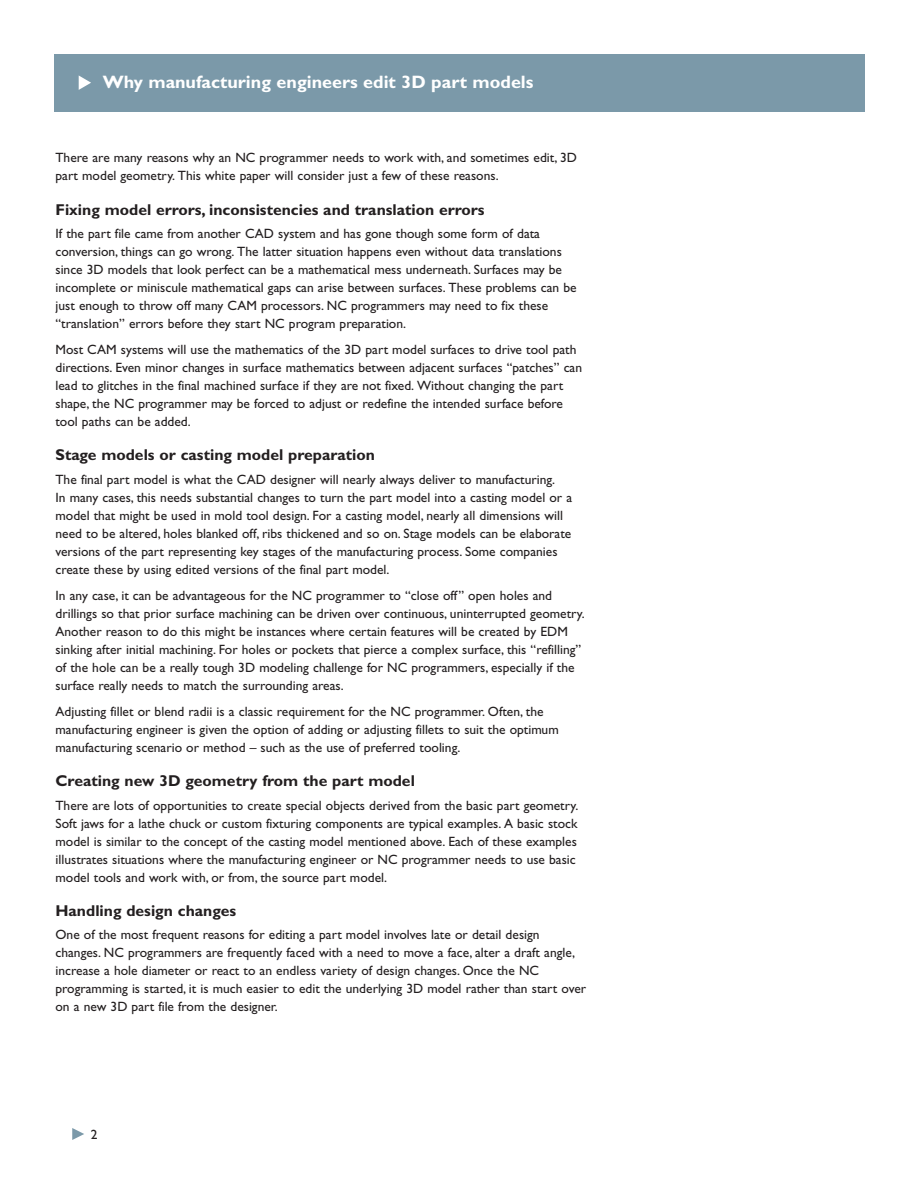
<style>
.page{position:relative;width:918px;height:1188px;background:#fff}
.page>*{position:absolute;margin:0;border:0;box-sizing:border-box;transform-origin:0 0}
.t1{font:700 18px "Gill Sans Std";color:#fff}
.t2{font:700 15.75px "Gill Sans Std";color:#231f20}
.t3{font:13.5px/18px "Gill Sans Std";color:#231f20}
</style>
<div class="page">
<div style="left:54px;top:54px;width:810px;height:58px;background:#7b99a9"></div>
<svg style="left:79px;top:75px;width:12px;height:15px"></svg>
<svg style="left:72px;top:1128px;width:12px;height:12px"></svg>
<h1 class="t1" style="left:103px;top:75px;width:432px">Why manufacturing engineers edit 3D part models</h1>
<p class="t3" style="left:56px;top:150px;width:523px">There are many reasons why an NC programmer needs to work with, and sometimes edit, 3D part model geometry. This white paper will consider just a few of these reasons.</p>
<p class="t2" style="left:56px;top:203px;width:431px">Fixing model errors, inconsistencies and translation errors</p>
<p class="t3" style="left:56px;top:226px;width:523px">If the part file came from another CAD system and has gone though some form of data conversion, things can go wrong. The latter situation happens even without data translations since 3D models that look perfect can be a mathematical mess underneath. Surfaces may be incomplete or miniscule mathematical gaps can arise between surfaces. These problems can be just enough to throw off many CAM processors. NC programmers may need to fix these “translation” errors before they start NC program preparation.</p>
<p class="t3" style="left:56px;top:342px;width:528px">Most CAM systems will use the mathematics of the 3D part model surfaces to drive tool path directions. Even minor changes in surface mathematics between adjacent surfaces “patches” can lead to glitches in the final machined surface if they are not fixed. Without changing the part shape, the NC programmer may be forced to adjust or redefine the intended surface before tool paths can be added.</p>
<p class="t2" style="left:56px;top:449px;width:321px">Stage models or casting model preparation</p>
<p class="t3" style="left:56px;top:471px;width:518px">The final part model is what the CAD designer will nearly always deliver to manufacturing.<br>In many cases, this needs substantial changes to turn the part model into a casting model or a model that might be used in mold tool design. For a casting model, nearly all dimensions will need to be altered, holes blanked off, ribs thickened and so on. Stage models can be elaborate versions of the part representing key stages of the manufacturing process. Some companies create these by using edited versions of the final part model.</p>
<p class="t3" style="left:56px;top:588px;width:531px">In any case, it can be advantageous for the NC programmer to “close off” open holes and drillings so that prior surface machining can be driven over continuous, uninterrupted geometry.<br>Another reason to do this might be instances where certain features will be created by EDM sinking after initial machining. For holes or pockets that pierce a complex surface, this “refilling” of the hole can be a really tough 3D modeling challenge for NC programmers, especially if the surface really needs to match the surrounding areas.</p>
<p class="t3" style="left:56px;top:704px;width:505px">Adjusting fillet or blend radii is a classic requirement for the NC programmer. Often, the manufacturing engineer is given the option of adding or adjusting fillets to suit the optimum manufacturing scenario or method – such as the use of preferred tooling.</p>
<p class="t2" style="left:56px;top:775px;width:361px">Creating new 3D geometry from the part model</p>
<p class="t3" style="left:56px;top:797px;width:524px">There are lots of opportunities to create special objects derived from the basic part geometry.<br>Soft jaws for a lathe chuck or custom fixturing components are typical examples. A basic stock model is similar to the concept of the casting model mentioned above. Each of these examples illustrates situations where the manufacturing engineer or NC programmer needs to use basic model tools and work with, or from, the source part model.</p>
<p class="t2" style="left:56px;top:904px;width:182px">Handling design changes</p>
<p class="t3" style="left:56px;top:927px;width:532px">One of the most frequent reasons for editing a part model involves late or detail design changes. NC programmers are frequently faced with a need to move a face, alter a draft angle, increase a hole diameter or react to an endless variety of design changes. Once the NC programming is started, it is much easier to edit the underlying 3D model rather than start over on a new 3D part file from the designer.</p>
<p class="t3" style="left:91px;top:1127px;width:8px">2</p>
</div>
